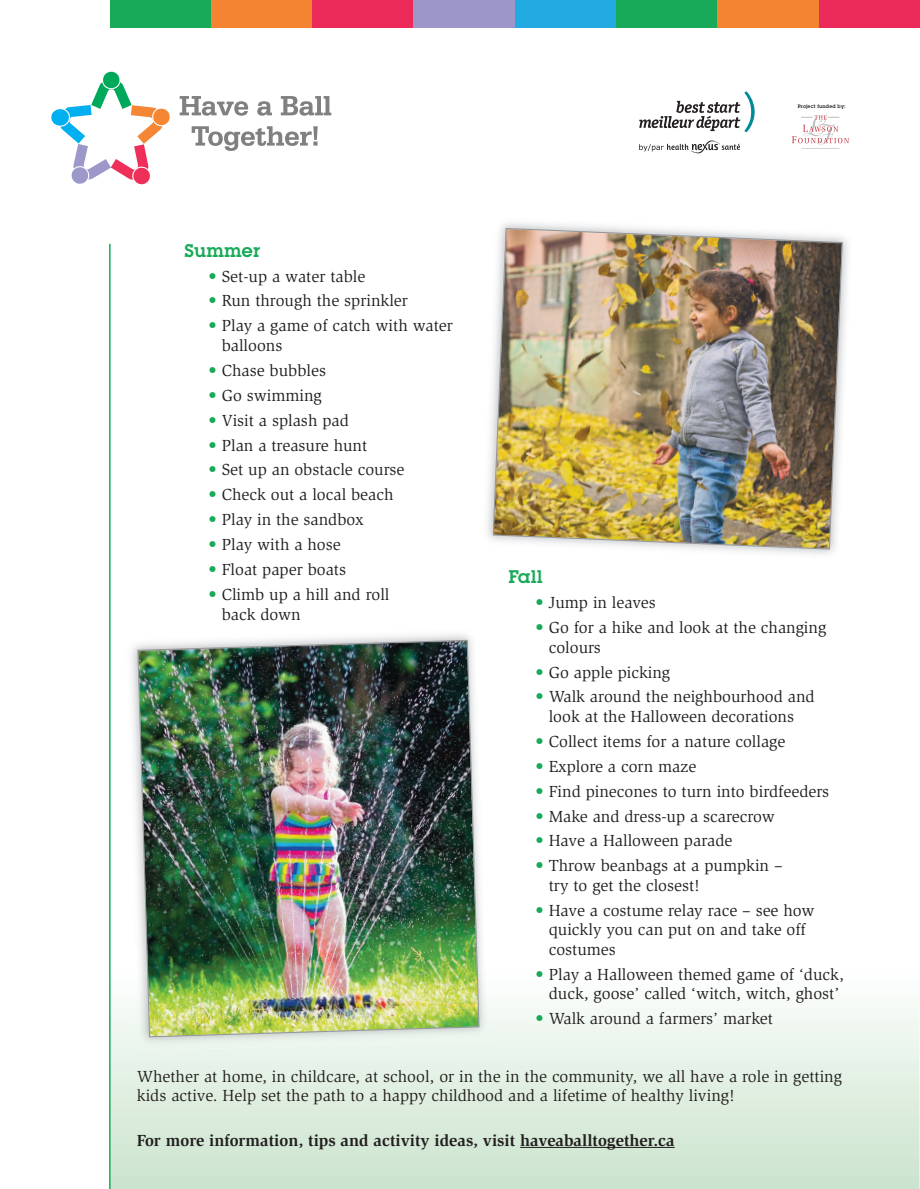
<style>
.page{position:relative;width:920px;height:1189px;background:#fff}
.page>*{position:absolute;margin:0;border:0;box-sizing:border-box;transform-origin:0 0}
.t1{font:600 18px "Lubalin Graph IT Cby BT";color:#18aa58}
.t2{font:16.5px/19.5px "Slimbach";color:#231f20}
.t3{font:700 16.5px "Slimbach";color:#231f20}
.t4{font:600 4.95px "Lubalin Graph";letter-spacing:.04em;color:#231f20}
.s1{color:#18aa58}
</style>
<div class="page">
<svg style="left:792px;top:115px;width:57px;height:29px"></svg>
<hr style="left:801px;top:149px;width:38px;height:1px;background:#bcbdc0">
<svg style="left:639px;top:91px;width:115px;height:41px"></svg>
<svg style="left:639px;top:140px;width:101px;height:13px"></svg>
<img style="left:111px;top:1008px;width:808px;height:180px">
<hr style="left:520px;top:1146px;width:154px;height:1px;background:#231f20">
<svg style="left:51px;top:71px;width:280px;height:114px"></svg>
<div style="left:110px;top:1px;width:101px;height:27px;background:#18aa58"></div>
<div style="left:211px;top:1px;width:101px;height:27px;background:#f58432"></div>
<div style="left:312px;top:1px;width:102px;height:27px;background:#eb2a59"></div>
<div style="left:414px;top:1px;width:101px;height:27px;background:#9d97c9"></div>
<div style="left:515px;top:1px;width:101px;height:27px;background:#22abe2"></div>
<div style="left:616px;top:1px;width:101px;height:27px;background:#18aa58"></div>
<div style="left:717px;top:1px;width:102px;height:27px;background:#f58432"></div>
<div style="left:819px;top:1px;width:100px;height:27px;background:#eb2a59"></div>
<hr style="left:109px;top:244px;width:2px;height:944px;background:#18aa58">
<img style="left:134px;top:973px;width:359px;height:77px">
<img style="left:137px;top:639px;width:342px;height:398px">
<img style="left:492px;top:228px;width:351px;height:322px">
<p class="t1" style="left:184px;top:244px;width:78px">Summer</p>
<p class="t2" style="left:208px;top:267px;width:158px"><span class="s1">•</span> Set-up a water table</p>
<p class="t2" style="left:208px;top:292px;width:201px"><span class="s1">•</span> Run through the sprinkler</p>
<p class="t2" style="left:222px;top:317px;width:233px;text-indent:-13px"><span class="s1">•</span> Play a game of catch with water balloons</p>
<p class="t2" style="left:208px;top:362px;width:119px"><span class="s1">•</span> Chase bubbles</p>
<p class="t2" style="left:208px;top:387px;width:115px"><span class="s1">•</span> Go swimming</p>
<p class="t2" style="left:208px;top:411px;width:142px"><span class="s1">•</span> Visit a splash pad</p>
<p class="t2" style="left:208px;top:436px;width:160px"><span class="s1">•</span> Plan a treasure hunt</p>
<p class="t2" style="left:208px;top:461px;width:197px"><span class="s1">•</span> Set up an obstacle course</p>
<p class="t2" style="left:208px;top:486px;width:186px"><span class="s1">•</span> Check out a local beach</p>
<p class="t2" style="left:208px;top:511px;width:156px"><span class="s1">•</span> Play in the sandbox</p>
<p class="t2" style="left:208px;top:536px;width:134px"><span class="s1">•</span> Play with a hose</p>
<p class="t2" style="left:208px;top:561px;width:139px"><span class="s1">•</span> Float paper boats</p>
<p class="t2" style="left:222px;top:586px;width:169px;text-indent:-13px"><span class="s1">•</span> Climb up a hill and roll back down</p>
<p class="t4" style="left:797px;top:105px;width:49px">Project funded by:</p>
<p class="t1" style="left:508px;top:570px;width:36px">Fall</p>
<p class="t2" style="left:535px;top:594px;width:122px"><span class="s1">•</span> Jump in leaves</p>
<p class="t2" style="left:548px;top:619px;width:279px;text-indent:-13px"><span class="s1">•</span> Go for a hike and look at the changing colours</p>
<p class="t2" style="left:535px;top:663px;width:136px"><span class="s1">•</span> Go apple picking</p>
<p class="t2" style="left:535px;top:688px;width:280px;text-align:center"><span class="s1">•</span> Walk around the neighbourhood and look at the Halloween decorations</p>
<p class="t2" style="left:535px;top:732px;width:251px"><span class="s1">•</span> Collect items for a nature collage</p>
<p class="t2" style="left:535px;top:757px;width:162px"><span class="s1">•</span> Explore a corn maze</p>
<p class="t2" style="left:535px;top:782px;width:295px"><span class="s1">•</span> Find pinecones to turn into birdfeeders</p>
<p class="t2" style="left:535px;top:807px;width:241px"><span class="s1">•</span> Make and dress-up a scarecrow</p>
<p class="t2" style="left:535px;top:832px;width:198px"><span class="s1">•</span> Have a Halloween parade</p>
<p class="t2" style="left:548px;top:857px;width:235px;text-indent:-13px"><span class="s1">•</span> Throw beanbags at a pumpkin – try to get the closest!</p>
<p class="t2" style="left:548px;top:901px;width:267px;text-indent:-13px"><span class="s1">•</span> Have a costume relay race – see how quickly you can put on and take off costumes</p>
<p class="t2" style="left:535px;top:965px;width:310px;text-align:center"><span class="s1">•</span> Play a Halloween themed game of ‘duck, duck, goose’ called ‘witch, witch, ghost’</p>
<p class="t2" style="left:535px;top:1010px;width:239px"><span class="s1">•</span> Walk around a farmers’ market</p>
<p class="t2" style="left:137px;top:1067px;width:706px">Whether at home, in childcare, at school, or in the in the community, we all have a role in getting kids active. Help set the path to a happy childhood and a lifetime of healthy living!</p>
<p class="t3" style="left:137px;top:1133px;width:539px">For more information, tips and activity ideas, visit haveaballtogether.ca</p>
</div>
